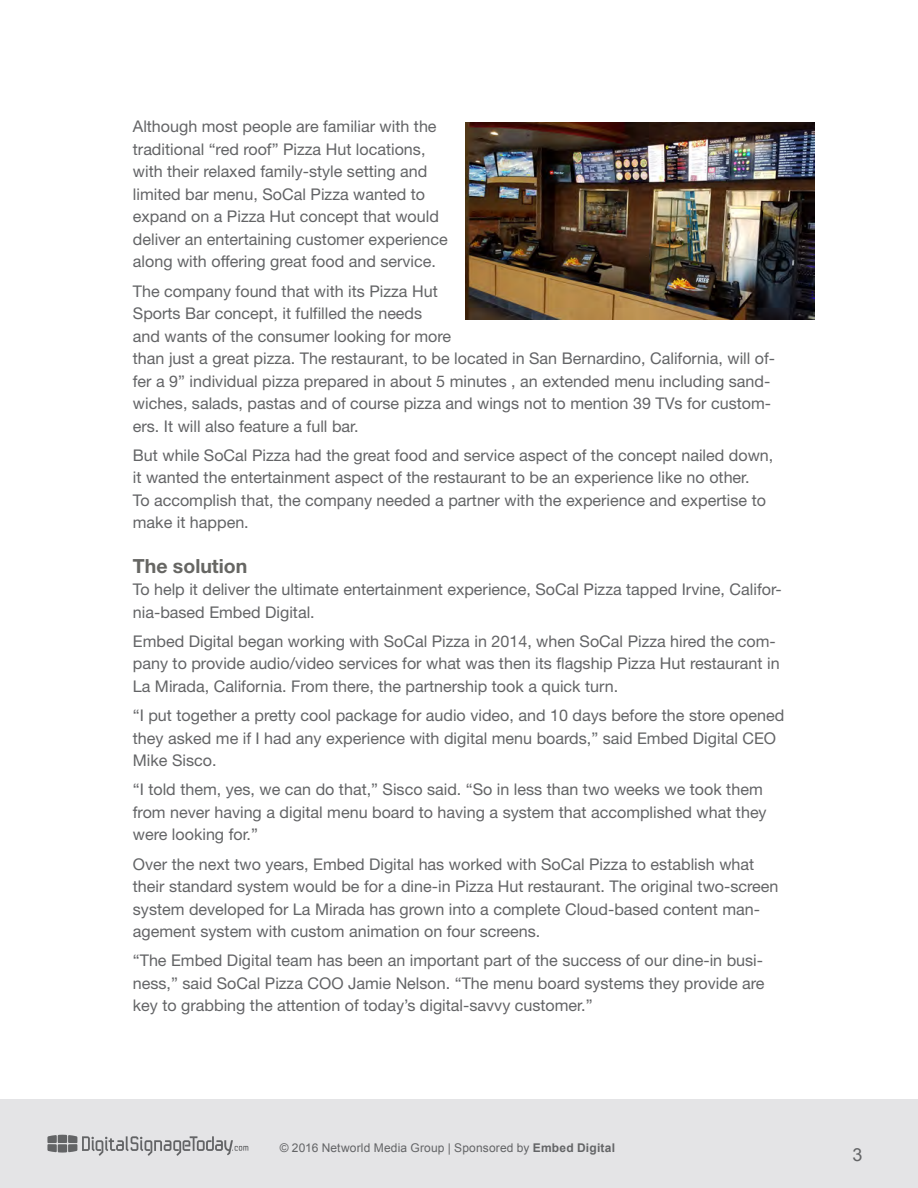
<style>
.page{position:relative;width:918px;height:1188px;background:#fff}
.page>*{position:absolute;margin:0;border:0;box-sizing:border-box;transform-origin:0 0}
.t1{font:700 19.5px "Helvetica Neue LT Std";color:#666663}
.t2{font:18px "Arial";color:#636466}
.t3{font:16.2px/22.5px "Helvetica Neue LT Std";color:#636466}
.t4{font:12px "Arial";letter-spacing:.015em;color:#636466}
.s1{font-weight:700}
</style>
<div class="page">
<div style="left:0;top:1099px;width:918px;height:89px;background:#e4e4e6"></div>
<svg style="left:47px;top:1135px;width:201px;height:21px"></svg>
<img style="left:465px;top:123px;width:349px;height:196px">
<p class="t3" style="left:133px;top:115px;width:316px">Although most people are familiar with the traditional “red roof” Pizza Hut locations, with their relaxed family-style setting and limited bar menu, SoCal Pizza wanted to expand on a Pizza Hut concept that would deliver an entertaining customer experience along with offering great food and service.</p>
<p class="t3" style="left:133px;top:279px;width:644px">The company found that with its Pizza Hut<br>Sports Bar concept, it fulfilled the needs<br>and wants of the consumer looking for more<br>than just a great pizza. The restaurant, to be located in San Bernardino, California, will of&shy;fer a 9” individual pizza prepared in about 5 minutes , an extended menu including sand&shy;wiches, salads, pastas and of course pizza and wings not to mention 39 TVs for custom&shy;ers. It will also feature a full bar.</p>
<p class="t3" style="left:133px;top:444px;width:642px">But while SoCal Pizza had the great food and service aspect of the concept nailed down, it wanted the entertainment aspect of the restaurant to be an experience like no other.<br>To accomplish that, the company needed a partner with the experience and expertise to make it happen.</p>
<p class="t1" style="left:133px;top:554px;width:116px">The solution</p>
<p class="t3" style="left:133px;top:578px;width:650px">To help it deliver the ultimate entertainment experience, SoCal Pizza tapped Irvine, Califor&shy;nia-based Embed Digital.</p>
<p class="t3" style="left:133px;top:630px;width:648px">Embed Digital began working with SoCal Pizza in 2014, when SoCal Pizza hired the com&shy;pany to provide audio/video services for what was then its flagship Pizza Hut restaurant in<br>La Mirada, California. From there, the partnership took a quick turn.</p>
<p class="t3" style="left:133px;top:704px;width:653px">“I put together a pretty cool package for audio video, and 10 days before the store opened they asked me if I had any experience with digital menu boards,” said Embed Digital CEO<br>Mike Sisco.</p>
<p class="t3" style="left:133px;top:778px;width:635px">“I told them, yes, we can do that,” Sisco said. “So in less than two weeks we took them from never having a digital menu board to having a system that accomplished what they were looking for.”</p>
<p class="t3" style="left:133px;top:852px;width:647px">Over the next two years, Embed Digital has worked with SoCal Pizza to establish what their standard system would be for a dine-in Pizza Hut restaurant. The original two-screen system developed for La Mirada has grown into a complete Cloud-based content man&shy;agement system with custom animation on four screens.</p>
<p class="t3" style="left:133px;top:949px;width:633px;text-align:justify">“The Embed Digital team has been an important part of the success of our dine-in busi&shy;ness,” said SoCal Pizza COO Jamie Nelson. “The menu board systems they provide are key to grabbing the attention of today’s digital-savvy customer.”</p>
<p class="t4" style="left:280px;top:1140px;width:337px">© 2016 Networld Media Group | Sponsored by <span class="s1">Embed Digital</span></p>
<p class="t2" style="left:852px;top:1143px;width:12px">3</p>
</div>
